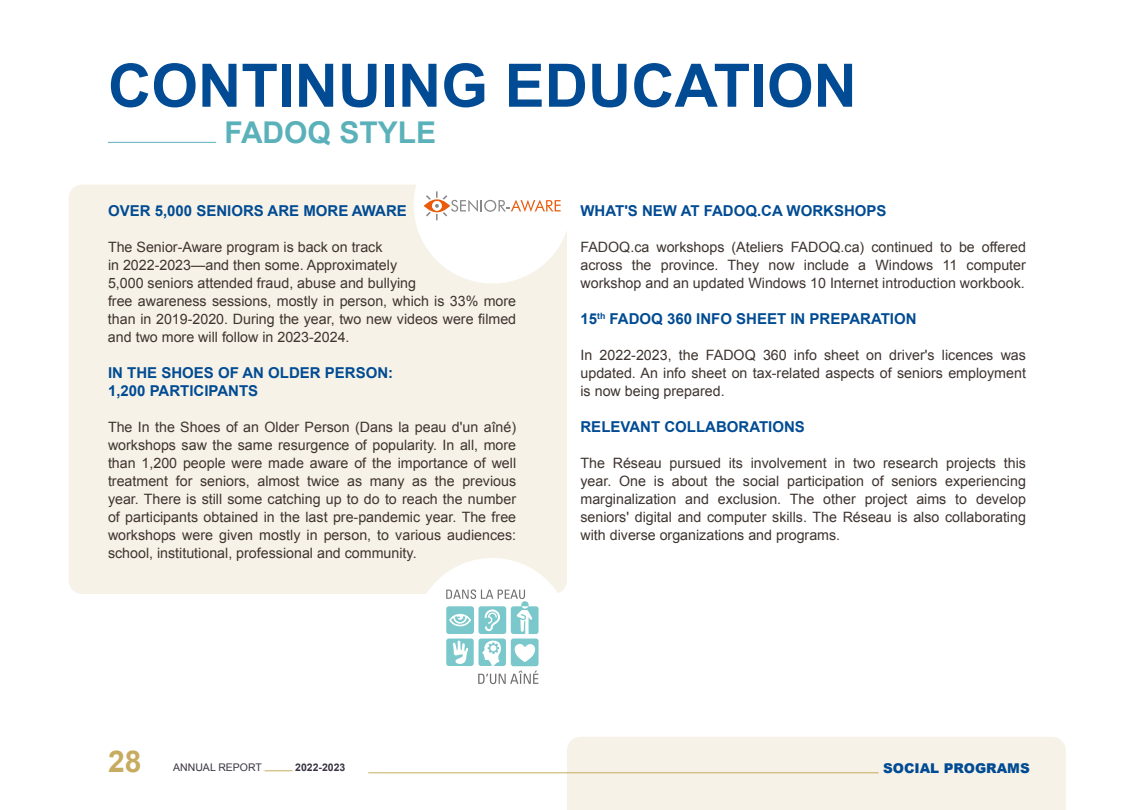
<style>
.page{position:relative;width:1134px;height:810px;background:#fff}
.page>*{position:absolute;margin:0;border:0;box-sizing:border-box;transform-origin:0 0}
.t1{font:700 60px "Arial";color:#004b93}
.t2{font:700 30px "Arial";color:#5bb1ba}
.t3{font:700 30px "Arial";color:#c7ab5f}
.t4{font:700 15px/18px "Arial";color:#004b93}
.t5{font:14.25px/18px "Arial";color:#3e3430;text-align:justify}
.t6{font:900 13.5px "Arial";color:#004b93}
.t7{font:10.5px "Arial";color:#393342}
.t8{font:700 10.5px "Arial";color:#393342}
</style>
<div class="page">
<div style="left:567px;top:737px;width:499px;height:73px;background:#f7f2e7"></div>
<div style="left:69px;top:185px;width:498px;height:409px;background:#f7f2e7;border-radius:14px"></div>
<hr style="left:368px;top:772px;width:511px;height:1px;background:#c7ab5f">
<div style="left:414px;top:558px;width:157px;height:158px;background:#fff;border-radius:50%"></div>
<svg style="left:446px;top:589px;width:79px;height:10px"></svg>
<div style="left:446px;top:606px;width:28px;height:28px;background:#7ac8cb;border-radius:3px"></div>
<svg style="left:449px;top:614px;width:22px;height:12px"></svg>
<svg style="left:511px;top:606px;width:28px;height:28px"></svg>
<div style="left:521px;top:601px;width:8px;height:8px;background:#7ac8cb;border-radius:50%"></div>
<div style="left:446px;top:639px;width:28px;height:27px;background:#7ac8cb;border-radius:3px"></div>
<svg style="left:453px;top:641px;width:15px;height:23px"></svg>
<svg style="left:511px;top:639px;width:28px;height:27px"></svg>
<svg style="left:478px;top:606px;width:60px;height:78px"></svg>
<div style="left:414px;top:126px;width:157px;height:157px;background:#fff;border-radius:50%"></div>
<svg style="left:424px;top:191px;width:137px;height:29px"></svg>
<hr style="left:108px;top:142px;width:108px;height:1px;background:#5bb1ba">
<svg style="left:265px;top:770px;width:27px;height:1px"></svg>
<h1 class="t1" style="left:108px;top:46px;width:750px">CONTINUING EDUCATION</h1>
<h2 class="t2" style="left:224px;top:112px;width:213px">FADOQ STYLE</h2>
<p class="t4" style="left:108px;top:202px;width:300px">OVER 5,000 SENIORS ARE MORE AWARE</p>
<p class="t5" style="left:108px;top:238px;width:410px;text-align:left">The Senior-Aware program is back on track<br>in 2022-2023—and then some. Approximately<br>5,000 seniors attended fraud, abuse and bullying<br>free awareness sessions, mostly in person, which is 33% more than in 2019-2020. During the year, two new videos were filmed and two more will follow in 2023-2024.</p>
<p class="t4" style="left:108px;top:364px;width:287px">IN THE SHOES OF AN OLDER PERSON:<br>1,200 PARTICIPANTS</p>
<p class="t5" style="left:108px;top:418px;width:410px">The In the Shoes of an Older Person (Dans la peau d'un aîné) workshops saw the same resurgence of popularity. In all, more than 1,200 people were made aware of the importance of well treatment for seniors, almost twice as many as the previous year. There is still some catching up to do to reach the number of participants obtained in the last pre-pandemic year. The free workshops were given mostly in person, to various audiences: school, institutional, professional and community.</p>
<p class="t4" style="left:580px;top:202px;width:308px">WHAT'S NEW AT FADOQ.CA WORKSHOPS</p>
<p class="t5" style="left:580px;top:238px;width:447px">FADOQ.ca workshops (Ateliers FADOQ.ca) continued to be offered across the province. They now include a Windows 11 computer workshop and an updated Windows 10 Internet introduction workbook.</p>
<p class="t4" style="left:580px;top:310px;width:338px">15<sup>th</sup> FADOQ 360 INFO SHEET IN PREPARATION</p>
<p class="t5" style="left:580px;top:346px;width:447px">In 2022-2023, the FADOQ 360 info sheet on driver's licences was updated. An info sheet on tax-related aspects of seniors employment is now being prepared.</p>
<p class="t4" style="left:580px;top:418px;width:226px">RELEVANT COLLABORATIONS</p>
<p class="t5" style="left:580px;top:454px;width:447px">The Réseau pursued its involvement in two research projects this year. One is about the social participation of seniors experiencing marginalization and exclusion. The other project aims to develop seniors' digital and computer skills. The Réseau is also collaborating with diverse organizations and programs.</p>
<h2 class="t3" style="left:108px;top:741px;width:35px">28</h2>
<p class="t7" style="left:173px;top:761px;width:90px">ANNUAL REPORT</p>
<p class="t8" style="left:295px;top:761px;width:52px">2022-2023</p>
<p class="t6" style="left:883px;top:759px;width:148px">SOCIAL PROGRAMS</p>
</div>
